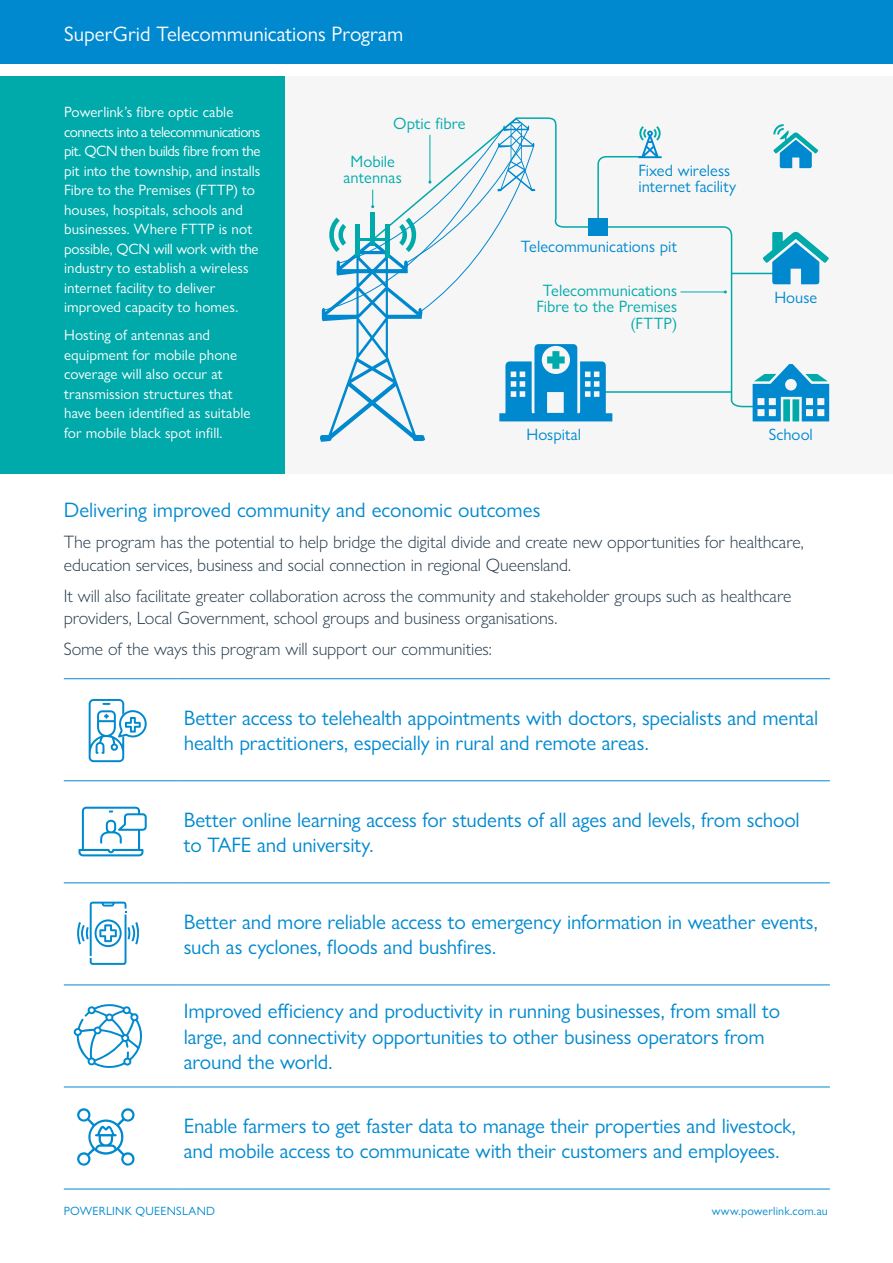
<style>
.page{position:relative;width:893px;height:1263px;background:#fff}
.page>*{position:absolute;margin:0;border:0;box-sizing:border-box;transform-origin:0 0}
.Body_Copy{font:21px/25.5px "Gill Sans Nova";letter-spacing:-.01em;color:#0089cf}
.Sub_heading__Arm_3{font:21px "Gill Sans Nova";letter-spacing:-.005em;color:#0089cf}
.t1{font:21px "Gill Sans Nova";letter-spacing:-.005em;color:#fff}
.Body_Copy-2{font:300 18px/22.5px "Gill Sans Nova";letter-spacing:-.005em;color:#253b4c}
.Sub_heading__Arm_3-2{font:16.5px/16.5px "Gill Sans Nova";color:#0089cf}
.Sub_heading__Arm_3-3{font:16.5px/16.5px "Gill Sans Nova";color:#00a9aa;text-align:center}
.Body_Copy-3{font:15px/19.5px "Gill Sans Nova";letter-spacing:.005em;color:#fff}
.t2{font:12px "Gill Sans Nova";letter-spacing:.02em;color:#0089cf}
</style>
<div class="page">
<hr style="left:64px;top:678px;width:114px;height:1px;background:#0089cf">
<hr style="left:178px;top:678px;width:652px;height:1px;background:#0089cf">
<hr style="left:64px;top:780px;width:114px;height:1px;background:#0089cf">
<hr style="left:178px;top:780px;width:652px;height:1px;background:#0089cf">
<hr style="left:64px;top:882px;width:114px;height:1px;background:#0089cf">
<hr style="left:178px;top:882px;width:652px;height:1px;background:#0089cf">
<hr style="left:64px;top:984px;width:114px;height:1px;background:#0089cf">
<hr style="left:178px;top:984px;width:652px;height:1px;background:#0089cf">
<hr style="left:64px;top:1086px;width:114px;height:1px;background:#0089cf">
<hr style="left:178px;top:1086px;width:652px;height:1px;background:#0089cf">
<hr style="left:64px;top:1189px;width:114px;height:1px;background:#0089cf">
<hr style="left:178px;top:1189px;width:652px;height:1px;background:#0089cf">
<svg style="left:89px;top:699px;width:58px;height:63px"></svg>
<svg style="left:78px;top:807px;width:69px;height:49px"></svg>
<svg style="left:77px;top:902px;width:62px;height:63px"></svg>
<svg style="left:74px;top:1004px;width:68px;height:64px"></svg>
<svg style="left:77px;top:1108px;width:58px;height:58px"></svg>
<div style="left:0;top:77px;width:893px;height:397px;background:#f6f6f6"></div>
<svg style="left:515px;top:117px;width:248px;height:291px"></svg>
<svg style="left:763px;top:231px;width:66px;height:53px"></svg>
<svg style="left:753px;top:364px;width:76px;height:57px"></svg>
<hr style="left:680px;top:292px;width:45px;height:1px;background:#00a9aa">
<svg style="left:773px;top:124px;width:45px;height:44px"></svg>
<div style="left:0;top:77px;width:285px;height:397px;background:#00a9aa"></div>
<svg style="left:320px;top:118px;width:342px;height:324px"></svg>
<svg style="left:327px;top:218px;width:13px;height:34px"></svg>
<svg style="left:337px;top:224px;width:9px;height:22px"></svg>
<div style="left:0;top:0;width:893px;height:64px;background:#0089cf"></div>
<p class="t1" style="left:64px;top:21px;width:341px">SuperGrid Telecommunications Program</p>
<p class="Body_Copy-3" style="left:64px;top:102px;width:198px">Powerlink’s fibre optic cable connects into a telecommunications pit. QCN then builds fibre from the pit into the township, and installs<br>Fibre to the Premises (FTTP) to houses, hospitals, schools and businesses. Where FTTP is not possible, QCN will work with the industry to establish a wireless internet facility to deliver improved capacity to homes.</p>
<p class="Body_Copy-3" style="left:64px;top:325px;width:188px">Hosting of antennas and equipment for mobile phone coverage will also occur at transmission structures that have been identified as suitable for mobile black spot infill.</p>
<p class="Sub_heading__Arm_3-3" style="left:393px;top:115px;width:74px">Optic fibre</p>
<p class="Sub_heading__Arm_3-3" style="left:344px;top:153px;width:60px">Mobile antennas</p>
<p class="Sub_heading__Arm_3-2" style="left:638px;top:162px;width:99px">Fixed wireless internet facility</p>
<p class="Sub_heading__Arm_3-2" style="left:521px;top:238px;width:158px">Telecommunications pit</p>
<p class="Sub_heading__Arm_3-3" style="left:536px;top:282px;width:142px;text-align:right">Telecommunications<br>Fibre to the Premises (FTTP)</p>
<p class="Sub_heading__Arm_3-2" style="left:774px;top:289px;width:44px">House</p>
<p class="Sub_heading__Arm_3-2" style="left:526px;top:426px;width:56px">Hospital</p>
<p class="Sub_heading__Arm_3-2" style="left:769px;top:426px;width:46px">School</p>
<p class="Sub_heading__Arm_3" style="left:64px;top:497px;width:478px">Delivering improved community and economic outcomes</p>
<p class="Body_Copy-2" style="left:64px;top:531px;width:742px">The program has the potential to help bridge the digital divide and create new opportunities for healthcare, education services, business and social connection in regional Queensland.</p>
<p class="Body_Copy-2" style="left:64px;top:584px;width:729px">It will also facilitate greater collaboration across the community and stakeholder groups such as healthcare providers, Local Government, school groups and business organisations.</p>
<p class="Body_Copy-2" style="left:64px;top:638px;width:429px">Some of the ways this program will support our communities:</p>
<p class="Body_Copy" style="left:184px;top:704px;width:636px">Better access to telehealth appointments with doctors, specialists and mental health practitioners, especially in rural and remote areas.</p>
<p class="Body_Copy" style="left:184px;top:807px;width:617px">Better online learning access for students of all ages and levels, from school to TAFE and university.</p>
<p class="Body_Copy" style="left:184px;top:909px;width:636px">Better and more reliable access to emergency information in weather events, such as cyclones, floods and bushfires.</p>
<p class="Body_Copy" style="left:184px;top:998px;width:598px">Improved efficiency and productivity in running businesses, from small to large, and connectivity opportunities to other business operators from around the world.</p>
<p class="Body_Copy" style="left:184px;top:1113px;width:614px">Enable farmers to get faster data to manage their properties and livestock, and mobile access to communicate with their customers and employees.</p>
<p class="t2" style="left:64px;top:1203px;width:153px">POWERLINK QUEENSLAND</p>
<p class="t2" style="left:712px;top:1203px;width:118px">www.powerlink.com.au</p>
</div>
